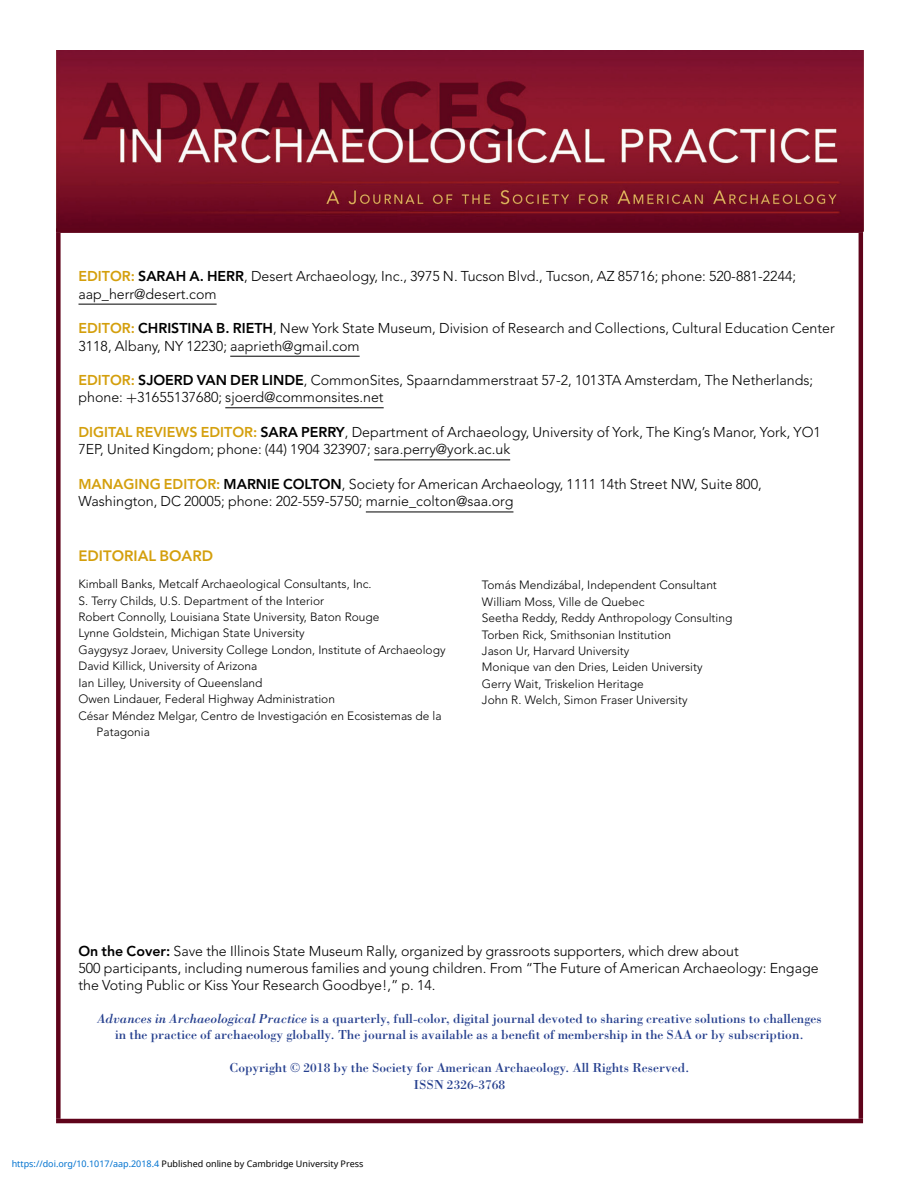
<style>
.page{position:relative;width:918px;height:1188px;background:#fff}
.page>*{position:absolute;margin:0;border:0;box-sizing:border-box;transform-origin:0 0}
.t1{font:800 15px "Avenir LT Std";color:#d49f0c}
.t2{font:300 14.25px/17.2px "Avenir LT Std";color:#000}
.t3{font:13.5px/16.5px "Bodoni Std";color:#253f8e;text-align:center}
.t4{font:300 12px/16.5px "Avenir LT Std";color:#000}
.t5{font:9px "Noto Sans";color:#000}
.s1{font-weight:800;color:#d49f0c}
.s2{font-weight:800}
.s3{font-family:"MTSY";font-weight:400}
.s4{font-style:italic}
.s5{color:#0172cf}
</style>
<div class="page">
<img style="left:56px;top:51px;width:807px;height:177px">
<div style="left:56px;top:228px;width:807px;height:5px;background:#5f031a"></div>
<div style="left:56px;top:233px;width:5px;height:886px;background:#5f031a"></div>
<hr style="left:859px;top:233px;width:4px;height:886px;background:#5f031a">
<hr style="left:56px;top:1119px;width:807px;height:4px;background:#5f031a">
<hr style="left:79px;top:304px;width:138px;height:1px;background:#000">
<hr style="left:230px;top:356px;width:130px;height:1px;background:#000">
<hr style="left:225px;top:407px;width:159px;height:1px;background:#000">
<hr style="left:374px;top:460px;width:136px;height:1px;background:#000">
<hr style="left:366px;top:512px;width:147px;height:1px;background:#000">
<p class="t2" style="left:79px;top:269px;width:719px"><span class="s1">EDITOR:</span> <span class="s2">SARAH A. HERR</span>, Desert Archaeology, Inc., 3975 N. Tucson Blvd., Tucson, AZ 85716; phone: 520-881-2244; aap_herr@desert.com</p>
<p class="t2" style="left:79px;top:321px;width:758px"><span class="s1">EDITOR:</span> <span class="s2">CHRISTINA B. RIETH</span>, New York State Museum, Division of Research and Collections, Cultural Education Center<br>3118, Albany, NY 12230; aaprieth@gmail.com</p>
<p class="t2" style="left:79px;top:373px;width:736px"><span class="s1">EDITOR:</span> <span class="s2">SJOERD VAN DER LINDE</span>, CommonSites, Spaarndammerstraat 57-2, 1013TA Amsterdam, The Netherlands; phone: <span class="s3">+</span>31655137680; sjoerd@commonsites.net</p>
<p class="t2" style="left:79px;top:425px;width:744px"><span class="s1">DIGITAL REVIEWS EDITOR:</span> <span class="s2">SARA PERRY</span>, Department of Archaeology, University of York, The King’s Manor, York, YO1<br>7EP, United Kingdom; phone: (44) 1904 323907; sara.perry@york.ac.uk</p>
<p class="t2" style="left:79px;top:477px;width:685px"><span class="s1">MANAGING EDITOR:</span> <span class="s2">MARNIE COLTON</span>, Society for American Archaeology, 1111 14th Street NW, Suite 800,<br>Washington, DC 20005; phone: 202-559-5750; marnie_colton@saa.org</p>
<p class="t1" style="left:79px;top:550px;width:136px">EDITORIAL BOARD</p>
<p class="t4" style="left:79px;top:577px;width:295px">Kimball Banks, Metcalf Archaeological Consultants, Inc.</p>
<p class="t4" style="left:79px;top:593px;width:247px">S. Terry Childs, U.S. Department of the Interior</p>
<p class="t4" style="left:79px;top:610px;width:303px">Robert Connolly, Louisiana State University, Baton Rouge</p>
<p class="t4" style="left:79px;top:626px;width:228px">Lynne Goldstein, Michigan State University</p>
<p class="t4" style="left:79px;top:643px;width:369px">Gaygysyz Joraev, University College London, Institute of Archaeology</p>
<p class="t4" style="left:79px;top:659px;width:180px">David Killick, University of Arizona</p>
<p class="t4" style="left:79px;top:675px;width:186px">Ian Lilley, University of Queensland</p>
<p class="t4" style="left:79px;top:692px;width:258px">Owen Lindauer, Federal Highway Administration</p>
<p class="t4" style="left:79px;top:708px;width:365px">César Méndez Melgar, Centro de Investigación en Ecosistemas de la</p>
<p class="t4" style="left:97px;top:725px;width:55px">Patagonia</p>
<p class="t4" style="left:482px;top:578px;width:252px">Tomás Mendizábal, Independent Consultant William Moss, Ville de Quebec<br>Seetha Reddy, Reddy Anthropology Consulting Torben Rick, Smithsonian Institution<br>Jason Ur, Harvard University<br>Monique van den Dries, Leiden University Gerry Wait, Triskelion Heritage<br>John R. Welch, Simon Fraser University</p>
<p class="t2" style="left:79px;top:943px;width:742px"><span class="s2">On the Cover:</span> Save the Illinois State Museum Rally, organized by grassroots supporters, which drew about<br>500 participants, including numerous families and young children. From “The Future of American Archaeology: Engage the Voting Public or Kiss Your Research Goodbye!,” p. 14.</p>
<p class="t3" style="left:97px;top:1012px;width:726px"><span class="s4">Advances in Archaeological Practice</span> is a quarterly, full-color, digital journal devoted to sharing creative solutions to challenges in the practice of archaeology globally. The journal is available as a benefit of membership in the SAA or by subscription.</p>
<p class="t3" style="left:229px;top:1061px;width:462px">Copyright © 2018 by the Society for American Archaeology. All Rights Reserved.<br>ISSN 2326-3768</p>
<p class="t5" style="left:12px;top:1157px;width:353px"><span class="s5">https://doi.org/10.1017/aap.2018.4</span> Published online by Cambridge University Press</p>
</div>
